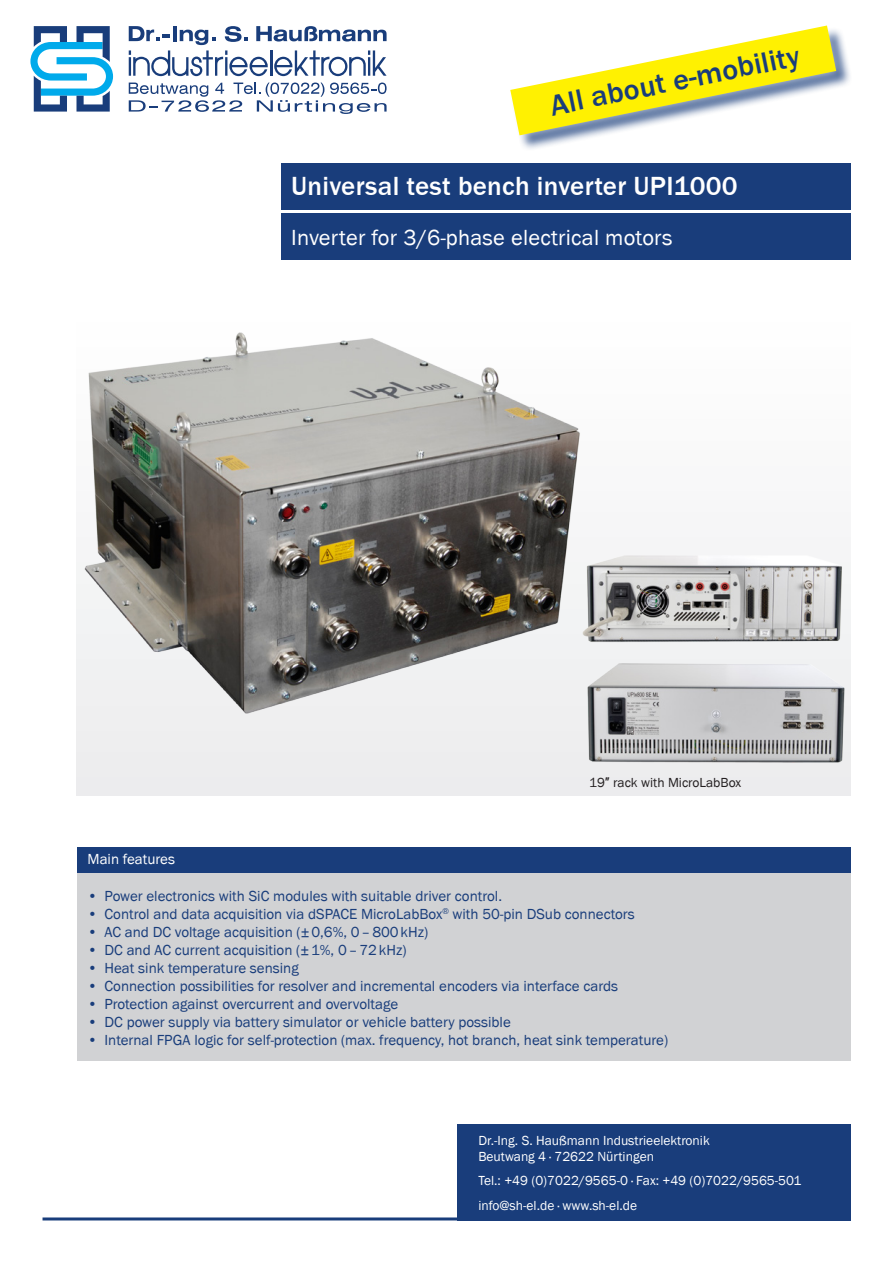
<style>
.page{position:relative;width:893px;height:1263px;background:#fff}
.page>*{position:absolute;margin:0;border:0;box-sizing:border-box;transform-origin:0 0}
.t1{font:500 30px "Franklin Got Itc TEE";color:#193d7b}
.t2{font:500 27px "Franklin Got Itc TEE";letter-spacing:.01em;color:#fff}
.t3{font:22.5px "Franklin Got Itc TEE";letter-spacing:.01em;color:#fff}
.t4{font:15px "Franklin Got Itc TEE";color:#193d7b}
.t5{font:15px "Franklin Got Itc TEE";color:#fff}
.Text{font:13.5px "Franklin Gothic";color:#fff}
.Tabelle{font:13.5px "Franklin Got Itc TEE";color:#231f20}
.s1{font-family:"Arial"}
</style>
<div class="page">
<svg style="left:129px;top:26px;width:258px;height:50px"></svg>
<svg style="left:30px;top:26px;width:83px;height:86px"></svg>
<svg style="left:129px;top:83px;width:258px;height:31px"></svg>
<div style="left:281px;top:163px;width:569px;height:46px;background:#193d7b"></div>
<div style="left:281px;top:213px;width:569px;height:46px;background:#193d7b"></div>
<div style="left:77px;top:853px;width:773px;height:207px;background:#d1d2d4"></div>
<div style="left:77px;top:847px;width:773px;height:26px;background:#193d7b"></div>
<div style="left:457px;top:1124px;width:393px;height:96px;background:#193d7b"></div>
<hr style="left:43px;top:1217px;width:582px;height:3px;background:#193d7b">
<div style="left:77px;top:311px;width:773px;height:484px;background:#f6f6f7"></div>
<img style="left:587px;top:555px;width:264px;height:92px">
<img style="left:587px;top:663px;width:258px;height:101px">
<img style="left:84px;top:332px;width:503px;height:382px">
<svg style="left:519px;top:25px;width:329px;height:122px"></svg>
<svg style="left:510px;top:26px;width:326px;height:109px"></svg>
<p class="t1" style="left:547px;top:91px;width:256px;rotate:-12deg">All about e-mobility</p>
<p class="t2" style="left:291px;top:171px;width:448px">Universal test bench inverter UPI1000</p>
<p class="t3" style="left:291px;top:225px;width:383px">Inverter for 3/6-phase electrical motors</p>
<p class="t5" style="left:88px;top:851px;width:89px">Main features</p>
<p class="Tabelle" style="left:589px;top:775px;width:153px">19<span class="s1">″</span> rack with MicroLabBox</p>
<p class="t4" style="left:88px;top:888px;width:416px">• Power electronics with SiC modules with suitable driver control.</p>
<p class="t4" style="left:88px;top:906px;width:549px">• Control and data acquisition via dSPACE MicroLabBox<sup>®</sup> with 50-pin DSub connectors</p>
<p class="t4" style="left:88px;top:924px;width:342px">• AC and DC voltage acquisition (±0,6%, 0–800kHz)</p>
<p class="t4" style="left:88px;top:942px;width:320px">• DC and AC current acquisition (±1%, 0–72kHz)</p>
<p class="t4" style="left:88px;top:960px;width:213px">• Heat sink temperature sensing</p>
<p class="t4" style="left:88px;top:978px;width:532px">• Connection possibilities for resolver and incremental encoders via interface cards</p>
<p class="t4" style="left:88px;top:996px;width:312px">• Protection against overcurrent and overvoltage</p>
<p class="t4" style="left:88px;top:1014px;width:425px">• DC power supply via battery simulator or vehicle battery possible</p>
<p class="t4" style="left:88px;top:1032px;width:582px">• Internal FPGA logic for self-protection (max. frequency, hot branch, heat sink temperature)</p>
<p class="Text" style="left:478px;top:1132px;width:233px">Dr.-Ing. S. Haußmann Industrieelektronik</p>
<p class="Text" style="left:478px;top:1148px;width:177px">Beutwang 4 · 72622 Nürtingen</p>
<p class="Text" style="left:478px;top:1172px;width:325px">Tel.: +49 (0)7022/9565-0 · Fax: +49 (0)7022/9565-501</p>
<p class="Text" style="left:478px;top:1197px;width:160px">info@sh-el.de · www.sh-el.de</p>
</div>
